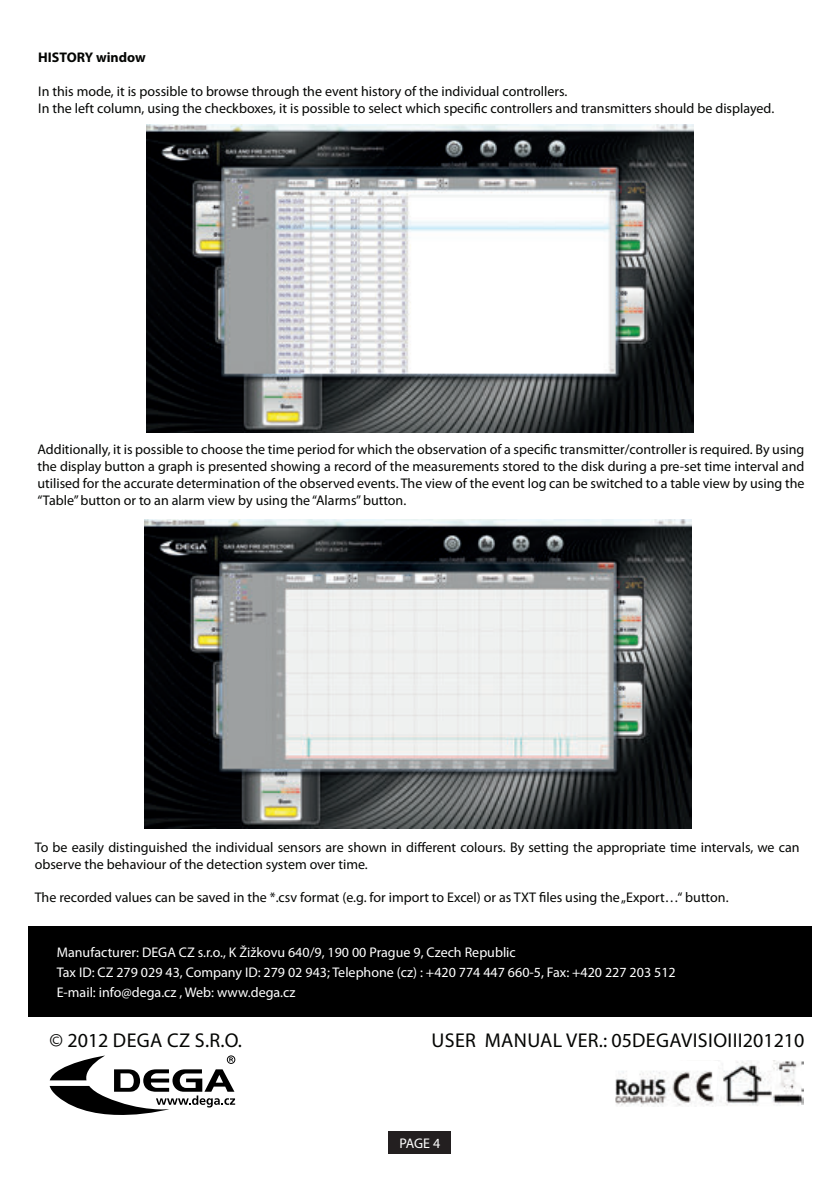
<style>
.page{position:relative;width:840px;height:1191px;background:#fff}
.page>*{position:absolute;margin:0;border:0;box-sizing:border-box;transform-origin:0 0}
.t1{font:20px "Myriad Pro";letter-spacing:.02em;color:#040503}
.t2{font:14px/16.8px "Myriad Pro";color:#040503;text-align:justify}
.t3{font:14px "Myriad Pro";color:#fff}
.t4{font:700 14px "Myriad Pro";color:#040503}
</style>
<div class="page">
<div style="left:388px;top:1131px;width:63px;height:23px;background:#231f20"></div>
<img style="left:144px;top:520px;width:547px;height:308px">
<img style="left:146px;top:125px;width:547px;height:308px">
<svg style="left:50px;top:1055px;width:185px;height:60px"></svg>
<div style="left:28px;top:926px;width:783px;height:90px;background:#000"></div>
<img style="left:801px;top:1061px;width:1px;height:43px">
<img style="left:717px;top:1060px;width:84px;height:46px">
<img style="left:615px;top:1071px;width:99px;height:35px">
<p class="t4" style="left:38px;top:48px;width:109px">HISTORY window</p>
<p class="t2" style="left:38px;top:83px;width:530px">In this mode, it is possible to browse through the event history of the individual controllers.</p>
<p class="t2" style="left:38px;top:99px;width:737px">In the left column, using the checkboxes, it is possible to select which specific controllers and transmitters should be displayed.</p>
<p class="t2" style="left:37px;top:441px;width:768px">Additionally, it is possible to choose the time period for which the observation of a specific transmitter/controller is required. By using the display button a graph is presented showing a record of the measurements stored to the disk during a pre-set time interval and utilised for the accurate determination of the observed events. The view of the event log can be switched to a table view by using the “Table” button or to an alarm view by using the “Alarms” button.</p>
<p class="t2" style="left:35px;top:838px;width:765px">To be easily distinguished the individual sensors are shown in different colours. By setting the appropriate time intervals, we can observe the behaviour of the detection system over time.</p>
<p class="t2" style="left:35px;top:889px;width:695px">The recorded values can be saved in the *.csv format (e.g. for import to Excel) or as TXT files using the „Export…“ button.</p>
<p class="t3" style="left:57px;top:944px;width:460px">Manufacturer: DEGA CZ s.r.o., K Žižkovu 640/9, 190 00 Prague 9, Czech Republic</p>
<p class="t3" style="left:57px;top:964px;width:620px">Tax ID: CZ 279 029 43, Company ID: 279 02 943; Telephone (cz) : +420 774 447 660-5, Fax: +420 227 203 512</p>
<p class="t3" style="left:57px;top:984px;width:240px">E-mail: info@dega.cz , Web: www.dega.cz</p>
<p class="t1" style="left:50px;top:1028px;width:194px">© 2012 DEGA CZ S.R.O.</p>
<p class="t1" style="left:431px;top:1028px;width:374px">USER MANUAL VER.: 05DEGAVISIOIII201210</p>
<p class="t3" style="left:399px;top:1134px;width:42px">PAGE 4</p>
</div>
